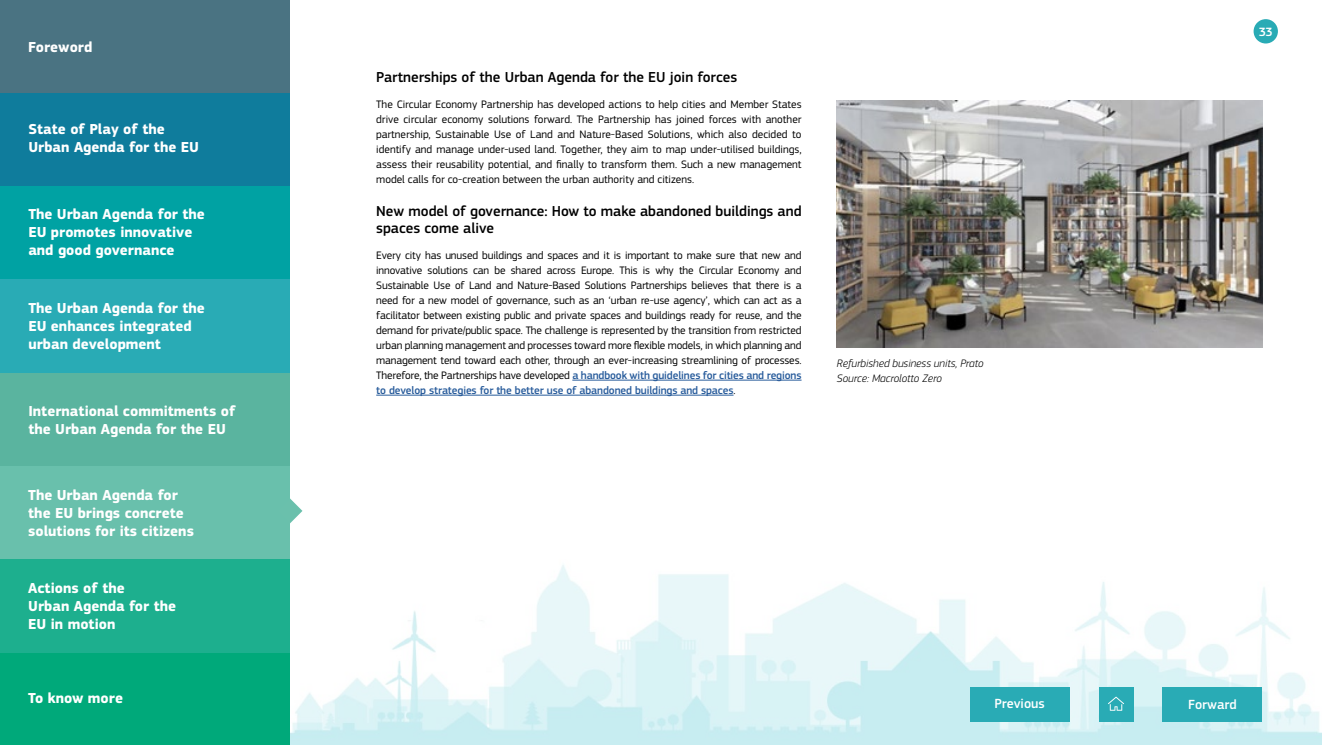
<style>
.page{position:relative;width:1322px;height:745px;background:#fff}
.page>*{position:absolute;margin:0;border:0;box-sizing:border-box;transform-origin:0 0}
.t1{font:700 15px/18px "EC Square Sans Pro";color:#fff}
.Content_split_header{font:500 15px/17.5px "EC Square Sans Pro";color:#000}
.t2{font:500 13.75px "EC Square Sans Pro";color:#fff}
.t3{font:500 12.5px "EC Square Sans Pro";color:#fff}
.Body{font:11.25px/15px "EC Square Sans Pro";letter-spacing:-.01em;color:#000;text-align:justify}
.Image_caption{font:italic 300 11.25px "EC Square Sans Pro";color:#000}
.s1{font-weight:500;color:#275b9b}
</style>
<div class="page">
<img style="left:290px;top:565px;width:1032px;height:179px">
<div style="left:0;top:465px;width:290px;height:93px;background:#69c0ac"></div>
<div style="left:0;top:651px;width:290px;height:93px;background:#00a97a"></div>
<div style="left:0;top:93px;width:290px;height:93px;background:#0f7c9c"></div>
<div style="left:0;top:558px;width:290px;height:94px;background:#1daf8e"></div>
<div style="left:0;top:372px;width:290px;height:93px;background:#5ab49f"></div>
<div style="left:0;top:186px;width:290px;height:93px;background:#00a2a3"></div>
<div style="left:0;top:279px;width:290px;height:94px;background:#29abb5"></div>
<div style="left:0;top:0;width:290px;height:93px;background:#4a7382"></div>
<svg style="left:290px;top:498px;width:12px;height:25px"></svg>
<div style="left:1253px;top:19px;width:25px;height:24px;background:#29abb5;border-radius:50%"></div>
<div style="left:1162px;top:686px;width:100px;height:34px;background:#29abb5"></div>
<div style="left:970px;top:686px;width:99px;height:34px;background:#29abb5"></div>
<div style="left:1099px;top:686px;width:34px;height:34px;background:#29abb5"></div>
<svg style="left:1108px;top:696px;width:16px;height:14px"></svg>
<hr style="left:572px;top:379px;width:229px;height:1px;background:#275b9b">
<hr style="left:376px;top:394px;width:357px;height:1px;background:#275b9b">
<img style="left:837px;top:101px;width:425px;height:246px">
<h1 class="t1" style="left:28px;top:39px;width:66px">Foreword</h1>
<h1 class="t1" style="left:28px;top:120px;width:172px">State of Play of the<br>Urban Agenda for the EU</h1>
<h1 class="t1" style="left:28px;top:205px;width:178px">The Urban Agenda for the<br>EU promotes innovative and good governance</h1>
<h1 class="t1" style="left:28px;top:299px;width:178px">The Urban Agenda for the<br>EU enhances integrated urban development</h1>
<h1 class="t1" style="left:28px;top:402px;width:209px">International commitments of the Urban Agenda for the EU</h1>
<h1 class="t1" style="left:28px;top:486px;width:167px">The Urban Agenda for the EU brings concrete solutions for its citizens</h1>
<h1 class="t1" style="left:28px;top:579px;width:150px">Actions of the<br>Urban Agenda for the<br>EU in motion</h1>
<h1 class="t1" style="left:28px;top:689px;width:96px">To know more</h1>
<p class="Content_split_header" style="left:376px;top:69px;width:362px">Partnerships of the Urban Agenda for the EU join forces</p>
<p class="Body" style="left:376px;top:97px;width:427px">The Circular Economy Partnership has developed actions to help cities and Member States drive circular economy solutions forward. The Partnership has joined forces with another partnership, Sustainable Use of Land and Nature-Based Solutions, which also decided to identify and manage under-used land. Together, they aim to map under-utilised buildings, assess their reusability potential, and finally to transform them. Such a new management model calls for co-creation between the urban authority and citizens.</p>
<p class="Content_split_header" style="left:376px;top:202px;width:427px">New model of governance: How to make abandoned buildings and spaces come alive</p>
<p class="Body" style="left:376px;top:247px;width:427px">Every city has unused buildings and spaces and it is important to make sure that new and innovative solutions can be shared across Europe. This is why the Circular Economy and Sustainable Use of Land and Nature-Based Solutions Partnerships believes that there is a need for a new model of governance, such as an ‘urban re-use agency’, which can act as a facilitator between existing public and private spaces and buildings ready for reuse, and the demand for private/public space. The challenge is represented by the transition from restricted urban planning management and processes toward more flexible models, in which planning and management tend toward each other, through an ever-increasing streamlining of processes.<br>Therefore, the Partnerships have developed <span class="s1">a handbook with guidelines for cities and regions to develop strategies for the better use of abandoned buildings and spaces</span>.</p>
<p class="Image_caption" style="left:837px;top:356px;width:148px">Refurbished business units, Prato</p>
<p class="Image_caption" style="left:837px;top:371px;width:107px">Source: Macrolotto Zero</p>
<p class="t3" style="left:1258px;top:24px;width:15px">33</p>
<p class="t2" style="left:994px;top:695px;width:52px">Previous</p>
<p class="t2" style="left:1188px;top:695px;width:50px">Forward</p>
</div>
